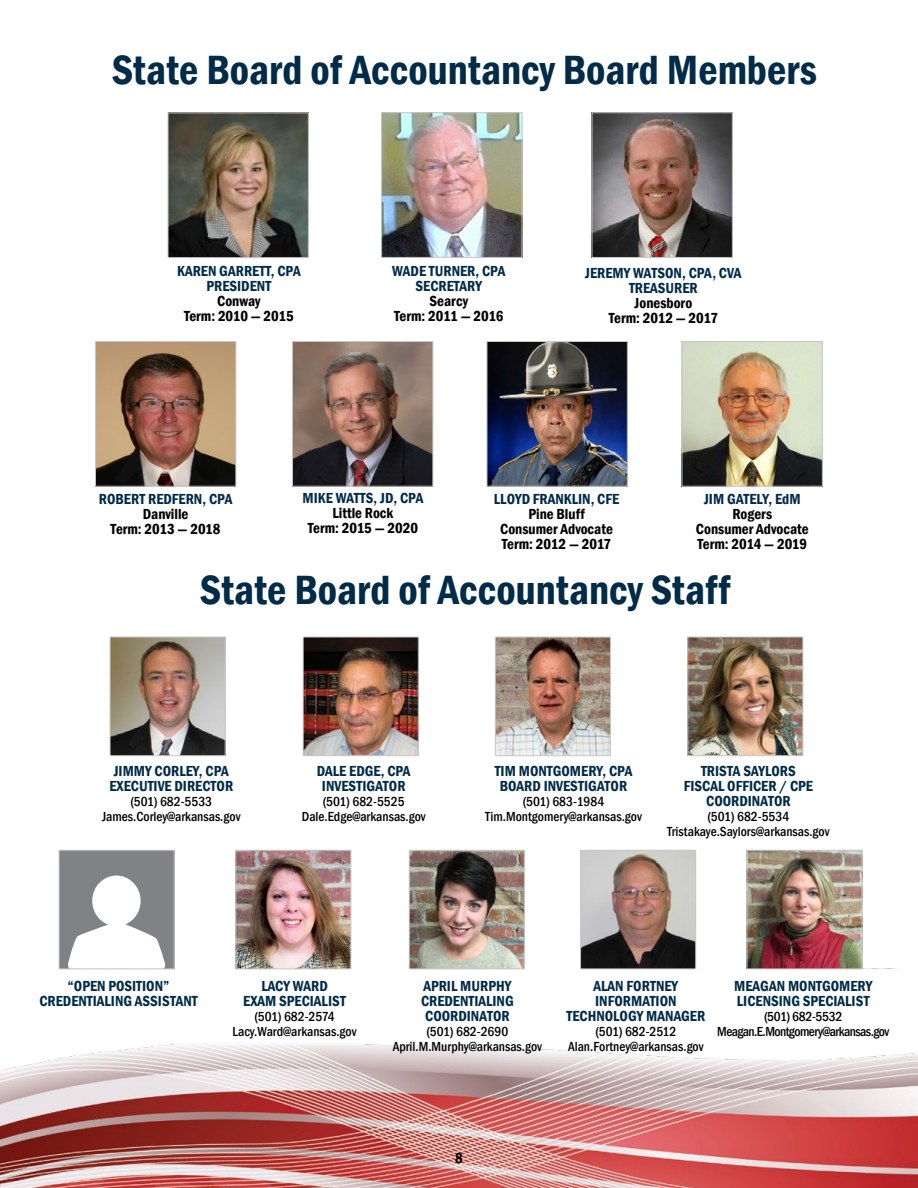
<style>
.page{position:relative;width:918px;height:1188px;background:#fff}
.page>*{position:absolute;margin:0;border:0;box-sizing:border-box;transform-origin:0 0}
.t1{font:600 condensed 42px "Franklin Gothic";color:#002b49}
.t2{font:600 condensed 15px/15px "Franklin Gothic";color:#002b49;text-align:center}
.t3{font:600 condensed 15px/15px "Franklin Gothic";color:#000;text-align:center}
.t4{font:500 condensed 13.5px/15px "Franklin Gothic";color:#000;text-align:center}
.t5{font:500 condensed 13.5px/15px "Franklin Gothic";letter-spacing:-.04em;color:#000;text-align:center}
</style>
<div class="page">
<img style="left:170px;top:115px;width:137px;height:141px">
<div style="left:168px;top:113px;width:141px;height:145px;border:1px solid #cac8c8"></div>
<img style="left:594px;top:114px;width:137px;height:142px">
<div style="left:592px;top:112px;width:141px;height:146px;border:1px solid #cac8c8"></div>
<img style="left:383px;top:114px;width:137px;height:142px">
<div style="left:381px;top:112px;width:141px;height:146px;border:1px solid #cac8c8"></div>
<img style="left:0;top:933px;width:918px;height:255px">
<div style="left:59px;top:850px;width:115px;height:119px;background:#808285"></div>
<svg style="left:68px;top:876px;width:97px;height:91px"></svg>
<div style="left:59px;top:850px;width:115px;height:119px;border:1px solid #cac8c8"></div>
<img style="left:237px;top:852px;width:112px;height:115px">
<div style="left:235px;top:850px;width:116px;height:119px;border:1px solid #cac8c8"></div>
<img style="left:411px;top:852px;width:112px;height:115px">
<div style="left:409px;top:850px;width:116px;height:119px;border:1px solid #cac8c8"></div>
<img style="left:582px;top:852px;width:112px;height:115px">
<div style="left:580px;top:850px;width:116px;height:119px;border:1px solid #cac8c8"></div>
<img style="left:112px;top:639px;width:111px;height:115px">
<div style="left:110px;top:637px;width:115px;height:119px;border:1px solid #cac8c8"></div>
<img style="left:305px;top:639px;width:112px;height:115px">
<div style="left:303px;top:637px;width:116px;height:119px;border:1px solid #cac8c8"></div>
<img style="left:689px;top:639px;width:112px;height:115px">
<div style="left:687px;top:637px;width:116px;height:119px;border:1px solid #cac8c8"></div>
<img style="left:497px;top:639px;width:112px;height:115px">
<div style="left:495px;top:637px;width:116px;height:119px;border:1px solid #cac8c8"></div>
<img style="left:489px;top:343px;width:137px;height:142px">
<div style="left:487px;top:341px;width:141px;height:146px;border:1px solid #cac8c8"></div>
<img style="left:684px;top:343px;width:137px;height:142px">
<div style="left:682px;top:341px;width:141px;height:146px;border:1px solid #cac8c8"></div>
<img style="left:97px;top:343px;width:137px;height:142px">
<div style="left:95px;top:341px;width:141px;height:146px;border:1px solid #cac8c8"></div>
<img style="left:294px;top:343px;width:137px;height:142px">
<div style="left:292px;top:341px;width:141px;height:146px;border:1px solid #cac8c8"></div>
<img style="left:749px;top:852px;width:111px;height:115px">
<div style="left:747px;top:850px;width:115px;height:119px;border:1px solid #cac8c8"></div>
<h1 class="t1" style="left:112px;top:42px;width:707px">State Board of Accountancy Board Members</h1>
<p class="t2" style="left:177px;top:264px;width:125px">KAREN GARRETT, CPA<br>PRESIDENT</p>
<p class="t3" style="left:184px;top:294px;width:111px">Conway<br>Term: 2010 — 2015</p>
<p class="t2" style="left:392px;top:263px;width:115px">WADE TURNER, CPA<br>SECRETARY</p>
<p class="t3" style="left:394px;top:293px;width:111px">Searcy<br>Term: 2011 — 2016</p>
<p class="t2" style="left:585px;top:265px;width:158px">JEREMY WATSON, CPA, CVA<br>TREASURER</p>
<p class="t3" style="left:609px;top:295px;width:111px">Jonesboro<br>Term: 2012 — 2017</p>
<p class="t2" style="left:99px;top:492px;width:135px">ROBERT REDFERN, CPA</p>
<p class="t3" style="left:111px;top:507px;width:111px">Danville<br>Term: 2013 — 2018</p>
<p class="t2" style="left:303px;top:490px;width:122px">MIKE WATTS, JD, CPA</p>
<p class="t3" style="left:308px;top:505px;width:112px">Little Rock<br>Term: 2015 — 2020</p>
<p class="t2" style="left:494px;top:492px;width:127px">LLOYD FRANKLIN, CFE</p>
<p class="t3" style="left:500px;top:507px;width:114px">Pine Bluff<br>Consumer Advocate<br>Term: 2012 — 2017</p>
<p class="t2" style="left:704px;top:492px;width:98px">JIM GATELY, EdM</p>
<p class="t3" style="left:696px;top:507px;width:114px">Rogers<br>Consumer Advocate<br>Term: 2014 — 2019</p>
<h1 class="t1" style="left:200px;top:562px;width:532px">State Board of Accountancy Staff</h1>
<p class="t2" style="left:109px;top:763px;width:125px;text-align:left">JIMMY CORLEY, CPA<br>EXECUTIVE DIRECTOR</p>
<p class="t4" style="left:102px;top:794px;width:140px">(501) 682-5533<br>James.Corley@arkansas.gov</p>
<p class="t2" style="left:317px;top:763px;width:95px">DALE EDGE, CPA<br>INVESTIGATOR</p>
<p class="t4" style="left:302px;top:794px;width:125px">(501) 682-5525<br>Dale.Edge@arkansas.gov</p>
<p class="t2" style="left:495px;top:763px;width:139px">TIM MONTGOMERY, CPA<br>BOARD INVESTIGATOR</p>
<p class="t4" style="left:485px;top:794px;width:158px">(501) 683-1984<br>Tim.Montgomery@arkansas.gov</p>
<p class="t2" style="left:684px;top:763px;width:131px">TRISTA SAYLORS<br>FISCAL OFFICER / CPE<br>COORDINATOR</p>
<p class="t4" style="left:667px;top:809px;width:164px">(501) 682-5534<br>Tristakaye.Saylors@arkansas.gov</p>
<p class="t2" style="left:39px;top:978px;width:160px">“OPEN POSITION”<br>CREDENTIALING ASSISTANT</p>
<p class="t2" style="left:243px;top:978px;width:104px">LACY WARD<br>EXAM SPECIALIST</p>
<p class="t4" style="left:233px;top:1009px;width:125px">(501) 682-2574<br>Lacy.Ward@arkansas.gov</p>
<p class="t2" style="left:421px;top:978px;width:94px;text-align:left">APRIL MURPHY<br>CREDENTIALING<br>COORDINATOR</p>
<p class="t4" style="left:393px;top:1024px;width:151px">(501) 682-2690<br>April.M.Murphy@arkansas.gov</p>
<p class="t2" style="left:566px;top:978px;width:140px">ALAN FORTNEY<br>INFORMATION<br>TECHNOLOGY MANAGER</p>
<p class="t4" style="left:568px;top:1024px;width:137px">(501) 682-2512<br>Alan.Fortney@arkansas.gov</p>
<p class="t2" style="left:734px;top:978px;width:140px;text-align:left">MEAGAN MONTGOMERY<br>LICENSING SPECIALIST</p>
<p class="t5" style="left:717px;top:1009px;width:173px">(501) 682-5532<br>Meagan.E.Montgomery@arkansas.gov</p>
<p class="t3" style="left:455px;top:1150px;width:9px">8</p>
</div>
